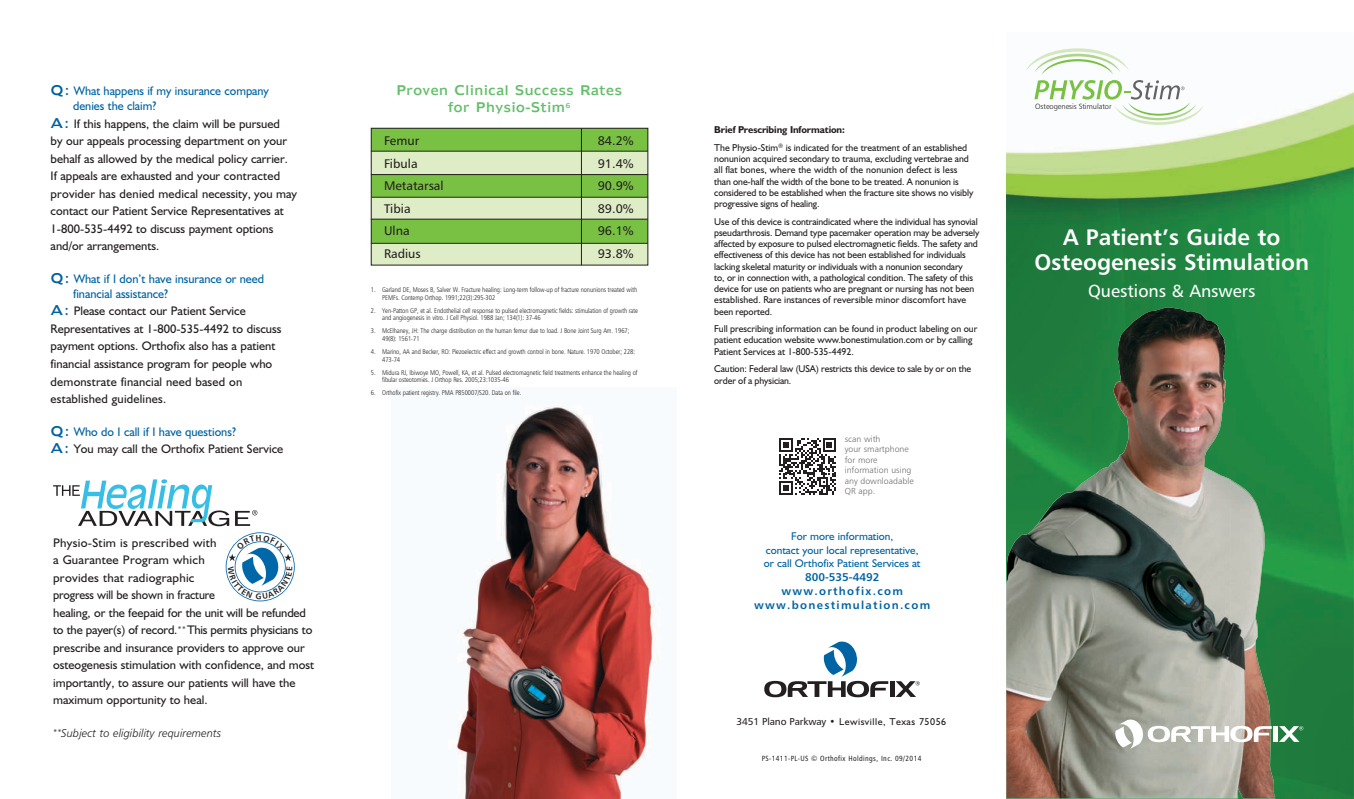
<style>
.page{position:relative;width:1354px;height:799px;background:#fff}
.page>*{position:absolute;margin:0;border:0;box-sizing:border-box;transform-origin:0 0}
.t1{font:22.5px/25px "Humanist 777 BT Bold B";color:#fff;text-align:center}
.t2{font:17.5px "Humanist 777 BT Roman B";color:#fff}
.t3{font:12.5px/17.5px "Humanist 521 BT";color:#231f20}
.t4{font:12.5px/15px "Humanist 521 BT";color:#0063a4}
.t5{font:12.5px "Humanist 777 BT Roman B";color:#231f20}
.t6{font:12.5px/17.5px "Humanist 970 BT Roman C";color:#65be6b;text-align:center}
.t7{font:11.25px/13.8px "Humanist 521 BT";color:#0063a4;text-align:center}
.t8{font:11.25px/13.8px "Humanist 777 BT Bold B";letter-spacing:.115em;color:#0063a4;text-align:center}
.t9{font:11.25px "Humanist 777 BT Light Italic B";color:#231f20}
.t10{font:10px/11.2px "Humanist 521 BT";letter-spacing:-.01em;color:#231f20}
.t11{font:10px "Humanist 521 BT";letter-spacing:.05em;color:#231f20}
.t12{font:8.75px/10.5px "Humanist 777 BT Light B";color:#6c6d70}
.t13{font:7.62px "Humanist 777 BT Light B";letter-spacing:-.01em;color:#231f20}
.t14{font:7.5px "Humanist 777 BT Roman Condensed B";letter-spacing:.05em;color:#231f20}
.t15{font:6.88px/7.5px "Humanist 777 BT Light Condensed B";letter-spacing:-.01em;color:#231f20}
.s1{font-family:"Humanist 970 BT Roman C"}
.s2{font-family:"Humanist 970 BT Roman C";color:#0063a4}
.s3{color:#0063a4}
.s4{font-weight:700}
.s5{font-family:"Humanist 777 BT Roman B"}
</style>
<div class="page">
<img style="left:1006px;top:91px;width:348px;height:708px">
<svg style="left:1026px;top:48px;width:177px;height:77px"></svg>
<svg style="left:764px;top:641px;width:124px;height:56px"></svg>
<div style="left:889px;top:681px;width:5px;height:16px;background:#231f20"></div>
<svg style="left:895px;top:681px;width:25px;height:16px"></svg>
<img style="left:1095px;top:307px;width:136px;height:491px">
<img style="left:1051px;top:473px;width:45px;height:325px">
<img style="left:1230px;top:479px;width:45px;height:319px">
<img style="left:1006px;top:505px;width:45px;height:293px">
<svg style="left:1115px;top:719px;width:156px;height:30px"></svg>
<div style="left:1273px;top:726px;width:5px;height:16px;background:#fff"></div>
<svg style="left:1279px;top:726px;width:24px;height:16px"></svg>
<div style="left:371px;top:128px;width:277px;height:137px;background:#dfedc6"></div>
<div style="left:371px;top:174px;width:277px;height:23px;background:#79c142"></div>
<div style="left:371px;top:219px;width:276px;height:24px;background:#79c142"></div>
<div style="left:371px;top:128px;width:277px;height:23px;background:#79c142"></div>
<div style="left:371px;top:128px;width:277px;height:137px;border:1px solid #231f20"></div>
<hr style="left:581px;top:128px;width:1px;height:137px;background:#231f20">
<hr style="left:371px;top:174px;width:277px;height:1px;background:#231f20">
<hr style="left:371px;top:151px;width:277px;height:1px;background:#231f20">
<hr style="left:372px;top:197px;width:276px;height:1px;background:#231f20">
<hr style="left:371px;top:219px;width:277px;height:1px;background:#231f20">
<hr style="left:371px;top:243px;width:277px;height:1px;background:#231f20">
<img style="left:456px;top:405px;width:204px;height:394px">
<svg style="left:779px;top:438px;width:57px;height:57px"></svg>
<svg style="left:53px;top:479px;width:176px;height:47px"></svg>
<svg style="left:235px;top:510px;width:22px;height:16px"></svg>
<svg style="left:226px;top:532px;width:69px;height:69px"></svg>
<p class="t4" style="left:73px;top:83px;width:197px;text-indent:-22px"><span class="s1">Q:</span> What happens if my insurance company denies the claim?</p>
<p class="t3" style="left:51px;top:115px;width:248px"><span class="s2">A:</span> If this happens, the claim will be pursued<br>by our appeals processing department on your behalf as allowed by the medical policy carrier.<br>If appeals are exhausted and your contracted provider has denied medical necessity, you may contact our Patient Service Representatives at 1-800-535-4492 to discuss payment options and/or arrangements.</p>
<p class="t4" style="left:73px;top:271px;width:193px;text-indent:-22px"><span class="s1">Q:</span> What if I don’t have insurance or need financial assistance?</p>
<p class="t3" style="left:51px;top:302px;width:232px"><span class="s2">A:</span> Please contact our Patient Service Representatives at 1-800-535-4492 to discuss payment options. Orthofix also has a patient financial assistance program for people who demonstrate financial need based on established guidelines.</p>
<p class="t3" style="left:51px;top:422px;width:234px"><span class="s2">Q:</span> <span class="s3">Who do I call if I have questions?<br></span><span class="s2">A:</span> You may call the Orthofix Patient Service</p>
<p class="t3" style="left:53px;top:533px;width:263px">Physio-Stim is prescribed with<br>a Guarantee Program which<br>provides that radiographic<br>progress will be shown in fracture<br>healing, or the feepaid for the unit will be refunded to the payer(s) of record.<sup>*</sup> <sup>*</sup> This permits physicians to prescribe and insurance providers to approve our osteogenesis stimulation with confidence, and most importantly, to assure our patients will have the maximum opportunity to heal.</p>
<p class="t9" style="left:54px;top:726px;width:169px"><sup>*</sup> <sup>*</sup>Subject to eligibility requirements</p>
<p class="t6" style="left:396px;top:81px;width:228px">Proven Clinical Success Rates for Physio-Stim<sup>6</sup></p>
<p class="t5" style="left:384px;top:133px;width:37px">Femur</p>
<p class="t5" style="left:598px;top:133px;width:37px">84.2%</p>
<p class="t5" style="left:384px;top:156px;width:35px">Fibula</p>
<p class="t5" style="left:598px;top:156px;width:37px">91.4%</p>
<p class="t5" style="left:384px;top:178px;width:61px">Metatarsal</p>
<p class="t5" style="left:598px;top:178px;width:37px">90.9%</p>
<p class="t5" style="left:384px;top:201px;width:28px">Tibia</p>
<p class="t5" style="left:598px;top:201px;width:37px">89.0%</p>
<p class="t5" style="left:384px;top:223px;width:27px">Ulna</p>
<p class="t5" style="left:598px;top:223px;width:37px">96.1%</p>
<p class="t5" style="left:384px;top:246px;width:38px">Radius</p>
<p class="t5" style="left:598px;top:246px;width:37px">93.8%</p>
<p class="t15" style="left:382px;top:286px;width:256px;text-indent:-11px">1. Garland DE, Moses B, Salver W. Fracture healing: Long-term follow-up of fracture nonunions treated with<br>PEMFs. Contemp Orthop. 1991;22(3):295-302</p>
<p class="t15" style="left:382px;top:307px;width:257px;text-indent:-11px">2. Yen-Patton GP, et al. Endothelial cell response to pulsed electromagnetic fields: stimulation of growth rate and angiogenesis in vitro. J Cell Physiol. 1988 Jan; 134(1): 37-46</p>
<p class="t15" style="left:382px;top:327px;width:249px;text-indent:-11px">3. McElhaney, JH: The charge distribution on the human femur due to load. J Bone Joint Surg Am. 1967;<br>49(8): 1561-71</p>
<p class="t15" style="left:382px;top:348px;width:254px;text-indent:-11px">4. Marino, AA and Becker, RO: Piezoelectric effect and growth control in bone. Nature. 1970 October; 228:<br>473-74</p>
<p class="t15" style="left:382px;top:368px;width:257px;text-indent:-11px">5. Midura RJ, Ibiwoye MO, Powell, KA, et al. Pulsed electromagnetic field treatments enhance the healing of fibular osteotomies. J Orthop Res. 2005;23:1035-46</p>
<p class="t15" style="left:371px;top:389px;width:152px">6. Orthofix patient registry. PMA P850007/S20. Data on file.</p>
<p class="t10" style="left:714px;top:121px;width:254px;line-height:17.5px"><span class="s4">Brief Prescribing Information:<br></span>The Physio-Stim<sup>®</sup> is indicated for the treatment of an established</p>
<p class="t10" style="left:714px;top:153px;width:261px">nonunion acquired secondary to trauma, excluding vertebrae and all flat bones, where the width of the nonunion defect is less than one-half the width of the bone to be treated. A nonunion is considered to be established when the fracture site shows no visibly progressive signs of healing.</p>
<p class="t10" style="left:714px;top:215px;width:267px">Use of this device is contraindicated where the individual has synovial pseudarthrosis. Demand type pacemaker operation may be adversely affected by exposure to pulsed electromagnetic fields. The safety and effectiveness of this device has not been established for individuals lacking skeletal maturity or individuals with a nonunion secondary<br>to, or in connection with, a pathological condition. The safety of this device for use on patients who are pregnant or nursing has not been established. Rare instances of reversible minor discomfort have been reported.</p>
<p class="t10" style="left:714px;top:323px;width:265px">Full prescribing information can be found in product labeling on our patient education website www.bonestimulation.com or by calling<br>Patient Services at 1-800-535-4492.</p>
<p class="t10" style="left:714px;top:363px;width:259px">Caution: Federal law (USA) restricts this device to sale by or on the order of a physician.</p>
<p class="t12" style="left:845px;top:433px;width:70px">scan with<br>your smartphone for more information using any downloadable<br>QR app.</p>
<p class="t7" style="left:764px;top:529px;width:158px">For more information,<br>contact your local representative, or call Orthofix Patient Services at</p>
<p class="t8" style="left:754px;top:570px;width:178px">800-535-4492 www.orthofix.com www.bonestimulation.com</p>
<p class="t11" style="left:736px;top:715px;width:211px"><span class="s5">3451 Plano Parkway</span> • Lewisville, Texas 75056</p>
<p class="t14" style="left:762px;top:754px;width:161px">PS-1411-PL-US © Orthofix Holdings, Inc. 09/2014</p>
<p class="t13" style="left:1035px;top:102px;width:78px">Osteogenesis Stimulator</p>
<h1 class="t1" style="left:1034px;top:224px;width:276px">A Patient’s Guide to<br>Osteogenesis Stimulation</h1>
<h2 class="t2" style="left:1088px;top:280px;width:169px">Questions &amp; Answers</h2>
</div>
